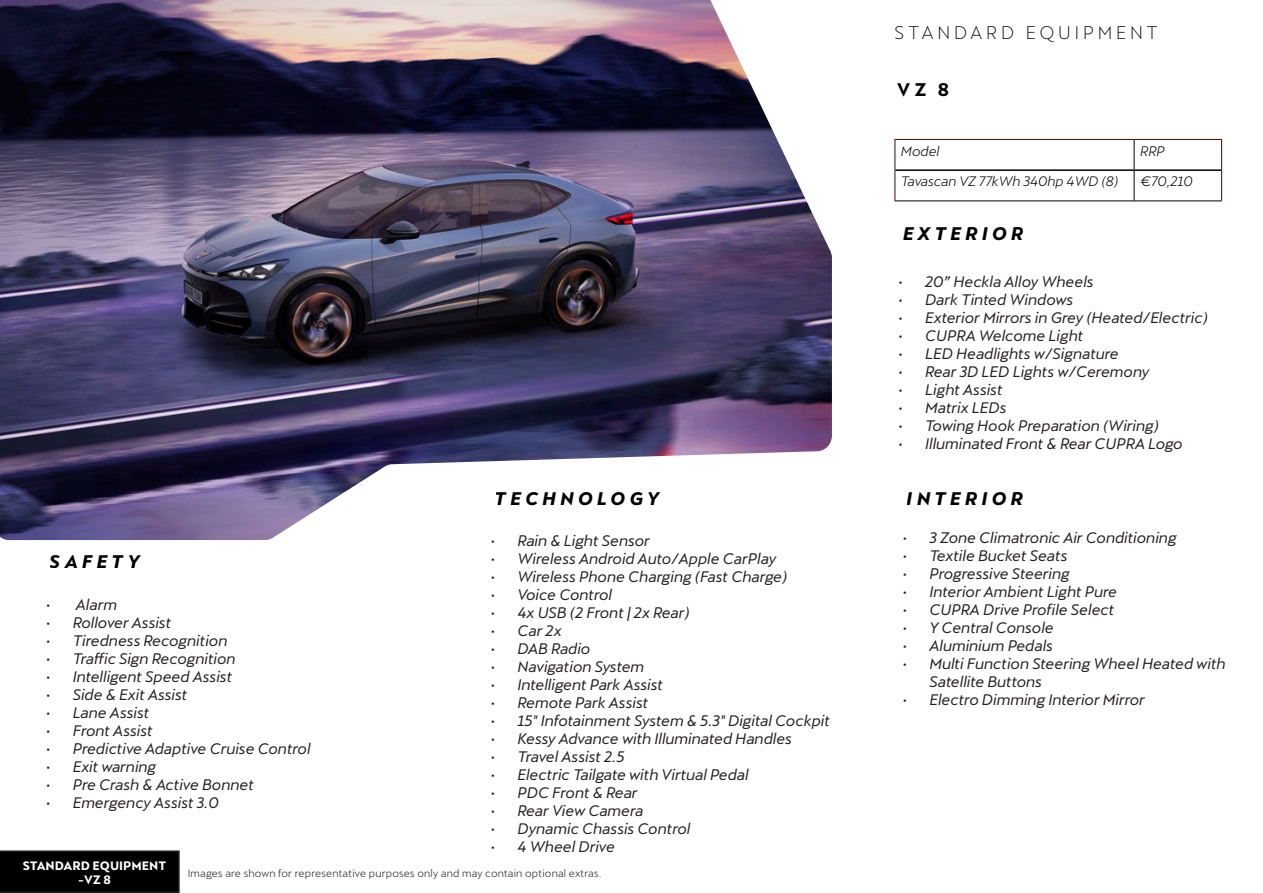
<style>
.page{position:relative;width:1263px;height:893px;background:#fff}
.page>*{position:absolute;margin:0;border:0;box-sizing:border-box;transform-origin:0 0}
.t1{font:italic 700 18px "Cupra";letter-spacing:.215em;color:#000}
.t2{font:300 18px "Cupra";letter-spacing:.22em;color:#000}
.t3{font:700 18px "Cupra";color:#000}
.t4{font:italic 15px/18px "Cupra";color:#231f20}
.t5{font:italic 13.5px "Cupra";color:#000}
.t6{font:700 12px/14.4px "Cupra";color:#fff;text-align:center}
.t7{font:10.5px "Cupra";letter-spacing:.02em;color:#231f20}
</style>
<div class="page">
<svg style="left:0;top:850px;width:180px;height:43px;background:#050505"></svg>
<svg style="left:1134px;top:140px;width:1px;height:29px"></svg>
<hr style="left:1134px;top:171px;width:1px;height:30px;background:#000">
<hr style="left:895px;top:169px;width:239px;height:2px;background:#000">
<hr style="left:1134px;top:169px;width:87px;height:2px;background:#000">
<hr style="left:894px;top:201px;width:240px;height:1px;background:#000">
<hr style="left:1134px;top:201px;width:88px;height:1px;background:#000">
<hr style="left:894px;top:139px;width:240px;height:1px;background:#3a0d00">
<hr style="left:894px;top:140px;width:1px;height:30px;background:#3a0d00">
<hr style="left:1134px;top:139px;width:88px;height:1px;background:#3a0d00">
<hr style="left:1221px;top:140px;width:1px;height:30px;background:#3a0d00">
<hr style="left:894px;top:170px;width:1px;height:31px;background:#3a0d00">
<hr style="left:1221px;top:170px;width:1px;height:31px;background:#3a0d00">
<img style="left:0;top:0;width:832px;height:540px">
<p class="t1" style="left:50px;top:551px;width:91px">SAFETY</p>
<p class="t4" style="left:46px;top:593px;width:73px">• Alarm</p>
<p class="t4" style="left:46px;top:611px;width:127px">• Rollover Assist</p>
<p class="t4" style="left:46px;top:629px;width:183px">• Tiredness Recognition</p>
<p class="t4" style="left:46px;top:647px;width:191px">• Traffic Sign Recognition</p>
<p class="t4" style="left:46px;top:665px;width:188px">• Intelligent Speed Assist</p>
<p class="t4" style="left:46px;top:683px;width:143px">• Side &amp; Exit Assist</p>
<p class="t4" style="left:46px;top:701px;width:105px">• Lane Assist</p>
<p class="t4" style="left:46px;top:719px;width:109px">• Front Assist</p>
<p class="t4" style="left:46px;top:737px;width:266px">• Predictive Adaptive Cruise Control</p>
<p class="t4" style="left:46px;top:755px;width:112px">• Exit warning</p>
<p class="t4" style="left:46px;top:773px;width:210px">• Pre Crash &amp; Active Bonnet</p>
<p class="t4" style="left:46px;top:791px;width:175px">• Emergency Assist 3.0</p>
<p class="t1" style="left:495px;top:489px;width:166px">TECHNOLOGY</p>
<p class="t4" style="left:490px;top:530px;width:161px">• Rain &amp; Light Sensor</p>
<p class="t4" style="left:490px;top:548px;width:287px">• Wireless Android Auto/Apple CarPlay</p>
<p class="t4" style="left:490px;top:566px;width:298px">• Wireless Phone Charging (Fast Charge)</p>
<p class="t4" style="left:490px;top:584px;width:123px">• Voice Control</p>
<p class="t4" style="left:490px;top:602px;width:201px">• 4x USB (2 Front | 2x Rear)</p>
<p class="t4" style="left:490px;top:620px;width:73px">• Car 2x</p>
<p class="t4" style="left:490px;top:638px;width:101px">• DAB Radio</p>
<p class="t4" style="left:490px;top:656px;width:155px">• Navigation System</p>
<p class="t4" style="left:490px;top:674px;width:174px">• Intelligent Park Assist</p>
<p class="t4" style="left:490px;top:692px;width:159px">• Remote Park Assist</p>
<p class="t4" style="left:490px;top:710px;width:341px">• 15" Infotainment System &amp; 5.3" Digital Cockpit</p>
<p class="t4" style="left:490px;top:728px;width:303px">• Kessy Advance with Illuminated Handles</p>
<p class="t4" style="left:490px;top:746px;width:136px">• Travel Assist 2.5</p>
<p class="t4" style="left:490px;top:764px;width:260px">• Electric Tailgate with Virtual Pedal</p>
<p class="t4" style="left:490px;top:782px;width:149px">• PDC Front &amp; Rear</p>
<p class="t4" style="left:490px;top:800px;width:155px">• Rear View Camera</p>
<p class="t4" style="left:490px;top:818px;width:201px">• Dynamic Chassis Control</p>
<p class="t4" style="left:490px;top:836px;width:126px">• 4 Wheel Drive</p>
<p class="t6" style="left:23px;top:859px;width:145px">STANDARD EQUIPMENT -VZ 8</p>
<p class="t7" style="left:188px;top:864px;width:415px">Images are shown for representative purposes only and may contain optional extras.</p>
<p class="t2" style="left:894px;top:16px;width:265px">STANDARD EQUIPMENT</p>
<p class="t3" style="left:897px;top:79px;width:53px">VZ 8</p>
<p class="t5" style="left:901px;top:139px;width:40px">Model</p>
<p class="t5" style="left:1140px;top:139px;width:26px">RRP</p>
<p class="t5" style="left:901px;top:170px;width:219px">Tavascan VZ 77kWh 340hp 4WD (8)</p>
<p class="t5" style="left:1140px;top:170px;width:54px">€70,210</p>
<p class="t1" style="left:902px;top:223px;width:123px">EXTERIOR</p>
<p class="t4" style="left:898px;top:271px;width:197px">• 20” Heckla Alloy Wheels</p>
<p class="t4" style="left:898px;top:289px;width:177px">• Dark Tinted Windows</p>
<p class="t4" style="left:898px;top:307px;width:311px">• Exterior Mirrors in Grey (Heated/Electric)</p>
<p class="t4" style="left:898px;top:325px;width:187px">• CUPRA Welcome Light</p>
<p class="t4" style="left:898px;top:343px;width:222px">• LED Headlights w/Signature</p>
<p class="t4" style="left:898px;top:361px;width:253px">• Rear 3D LED Lights w/Ceremony</p>
<p class="t4" style="left:898px;top:379px;width:106px">• Light Assist</p>
<p class="t4" style="left:898px;top:397px;width:110px">• Matrix LEDs</p>
<p class="t4" style="left:898px;top:415px;width:262px">• Towing Hook Preparation (Wiring)</p>
<p class="t4" style="left:898px;top:433px;width:286px">• Illuminated Front &amp; Rear CUPRA Logo</p>
<p class="t1" style="left:907px;top:488px;width:118px">INTERIOR</p>
<p class="t4" style="left:902px;top:526px;width:276px">• 3 Zone Climatronic Air Conditioning</p>
<p class="t4" style="left:902px;top:544px;width:167px">• Textile Bucket Seats</p>
<p class="t4" style="left:902px;top:562px;width:169px">• Progressive Steering</p>
<p class="t4" style="left:902px;top:580px;width:216px">• Interior Ambient Light Pure</p>
<p class="t4" style="left:902px;top:598px;width:213px">• CUPRA Drive Profile Select</p>
<p class="t4" style="left:902px;top:616px;width:153px">• Y Central Console</p>
<p class="t4" style="left:902px;top:634px;width:152px">• Aluminium Pedals</p>
<p class="t4" style="left:929px;top:652px;width:298px;text-indent:-27px">• Multi Function Steering Wheel Heated with<br>Satellite Buttons</p>
<p class="t4" style="left:902px;top:688px;width:244px">• Electro Dimming Interior Mirror</p>
</div>
